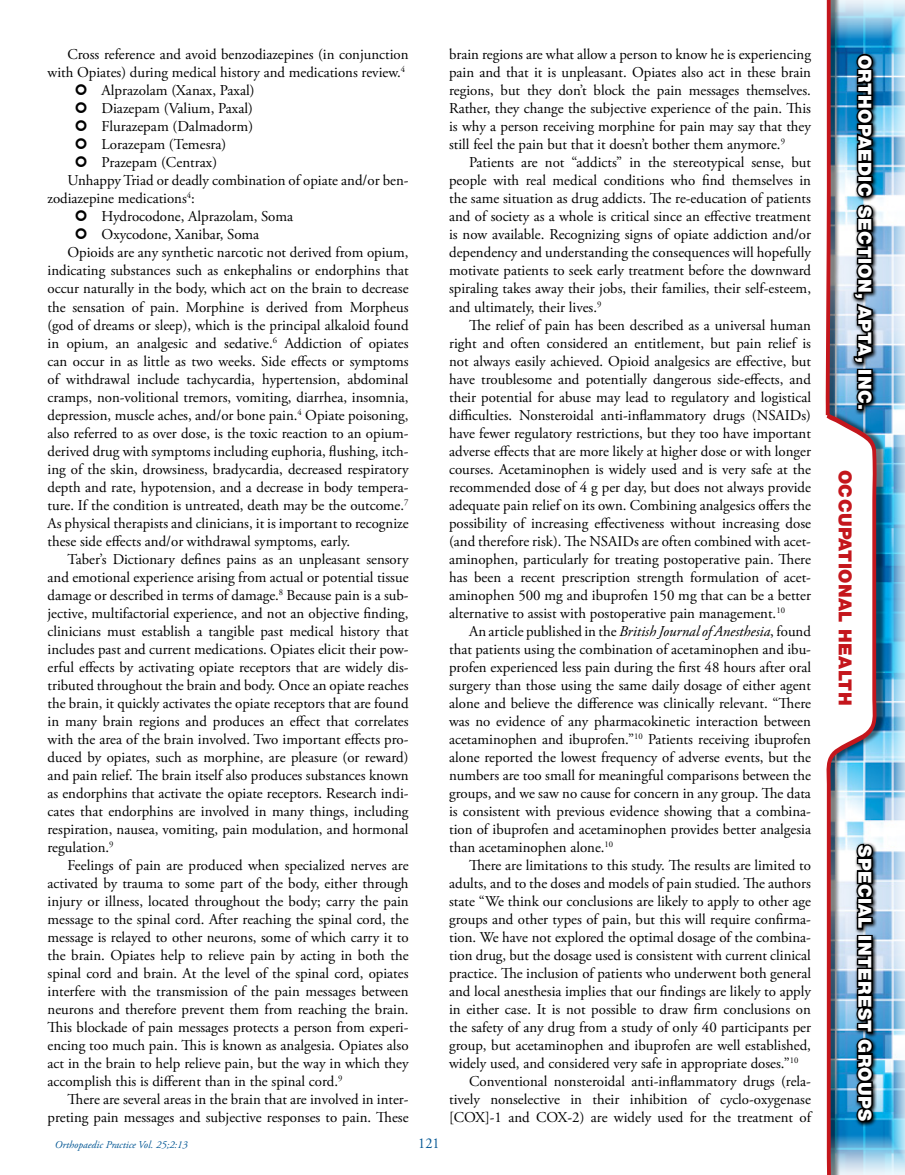
<style>
.page{position:relative;width:905px;height:1175px;background:#fff}
.page>*{position:absolute;margin:0;border:0;box-sizing:border-box;transform-origin:0 0}
.t1{font:900 18px "Helvetica Neue LT Pro";letter-spacing:.02em;color:#fff}
.t2{font:900 18px "Helvetica Neue LT Pro";letter-spacing:.02em;color:#c4161c}
.t3{font:18px "Helvetica Neue LT Pro";color:#fff}
.BodyCopy{font:15px/18px "Adobe Garamond Pro";color:#000;text-align:justify}
.BodyCopy_HangIndent{font:15px "Adobe Garamond Pro";color:#000}
.t4{font:15px "Adobe Garamond Pro";color:#005593;scale:.95 1}
.t5{font:italic 10.5px "Adobe Garamond Pro";color:#005593}
.s1{font-style:italic}
</style>
<div class="page">
<img style="left:886px;top:0;width:18px;height:1174px">
<div style="left:821px;top:0;width:65px;height:1174px;background:#000;opacity:.5"></div>
<img style="left:821px;top:0;width:55px;height:1174px">
<img style="left:850px;top:51px;width:27px;height:363px">
<img style="left:852px;top:52px;width:22px;height:312px">
<div style="left:856px;top:369px;width:16px;height:7px;border:3px solid #000"></div>
<svg style="left:855px;top:374px;width:19px;height:32px"></svg>
<div style="left:856px;top:403px;width:7px;height:7px;border:3px solid #000"></div>
<svg style="left:854px;top:841px;width:23px;height:285px"></svg>
<svg style="left:854px;top:842px;width:20px;height:89px"></svg>
<div style="left:856px;top:935px;width:16px;height:7px;border:3px solid #000"></div>
<svg style="left:855px;top:939px;width:19px;height:184px"></svg>
<p class="BodyCopy" style="left:48px;top:46px;width:362px;text-align:right">Cross reference and avoid benzodiazepines (in conjunction with Opiates) during medical history and medications review.<sup>4</sup></p>
<p class="BodyCopy_HangIndent" style="left:102px;top:82px;width:154px">Alprazolam (Xanax, Paxal)</p>
<p class="BodyCopy_HangIndent" style="left:102px;top:100px;width:153px">Diazepam (Valium, Paxal)</p>
<p class="BodyCopy_HangIndent" style="left:102px;top:118px;width:153px">Flurazepam (Dalmadorm)</p>
<p class="BodyCopy_HangIndent" style="left:102px;top:136px;width:126px">Lorazepam (Temesra)</p>
<p class="BodyCopy_HangIndent" style="left:102px;top:154px;width:117px">Prazepam (Centrax)</p>
<p class="BodyCopy" style="left:48px;top:172px;width:362px;text-indent:20px">Unhappy Triad or deadly combination of opiate and/or ben&shy;zodiazepine medications<sup>4</sup>:</p>
<p class="BodyCopy_HangIndent" style="left:102px;top:208px;width:193px">Hydrocodone, Alprazolam, Soma</p>
<p class="BodyCopy_HangIndent" style="left:102px;top:226px;width:159px">Oxycodone, Xanibar, Soma</p>
<p class="BodyCopy" style="left:48px;top:244px;width:362px;text-indent:20px">Opioids are any synthetic narcotic not derived from opium, indicating substances such as enkephalins or endorphins that occur naturally in the body, which act on the brain to decrease the sensation of pain. Morphine is derived from Morpheus (god of dreams or sleep), which is the principal alkaloid found in opium, an analgesic and sedative.<sup>6</sup> Addiction of opiates can occur in as little as two weeks. Side effects or symptoms of withdrawal include tachycardia, hypertension, abdominal cramps, non-volitional tremors, vomiting, diarrhea, insomnia, depression, muscle aches, and/or bone pain.<sup>4</sup> Opiate poisoning, also referred to as over dose, is the toxic reaction to an opium&shy;derived drug with symptoms including euphoria, flushing, itch&shy;ing of the skin, drowsiness, bradycardia, decreased respiratory depth and rate, hypotension, and a decrease in body tempera&shy;ture. If the condition is untreated, death may be the outcome.<sup>7<br></sup>As physical therapists and clinicians, it is important to recognize these side effects and/or withdrawal symptoms, early.</p>
<p class="BodyCopy" style="left:48px;top:550px;width:362px;text-indent:20px">Taber’s Dictionary defines pains as an unpleasant sensory and emotional experience arising from actual or potential tissue damage or described in terms of damage.<sup>8</sup> Because pain is a sub&shy;jective, multifactorial experience, and not an objective finding, clinicians must establish a tangible past medical history that includes past and current medications. Opiates elicit their pow&shy;erful effects by activating opiate receptors that are widely dis&shy;tributed throughout the brain and body. Once an opiate reaches the brain, it quickly activates the opiate receptors that are found in many brain regions and produces an effect that correlates with the area of the brain involved. Two important effects pro&shy;duced by opiates, such as morphine, are pleasure (or reward) and pain relief. The brain itself also produces substances known as endorphins that activate the opiate receptors. Research indi&shy;cates that endorphins are involved in many things, including respiration, nausea, vomiting, pain modulation, and hormonal regulation.<sup>9</sup></p>
<p class="BodyCopy" style="left:48px;top:856px;width:362px;text-indent:20px">Feelings of pain are produced when specialized nerves are activated by trauma to some part of the body, either through injury or illness, located throughout the body; carry the pain message to the spinal cord. After reaching the spinal cord, the message is relayed to other neurons, some of which carry it to the brain. Opiates help to relieve pain by acting in both the spinal cord and brain. At the level of the spinal cord, opiates interfere with the transmission of the pain messages between neurons and therefore prevent them from reaching the brain.<br>This blockade of pain messages protects a person from experi&shy;encing too much pain. This is known as analgesia. Opiates also act in the brain to help relieve pain, but the way in which they accomplish this is different than in the spinal cord.<sup>9</sup></p>
<p class="BodyCopy" style="left:48px;top:1090px;width:362px;text-align:right">There are several areas in the brain that are involved in inter&shy;preting pain messages and subjective responses to pain. These</p>
<p class="t5" style="left:55px;top:1138px;width:134px">Orthopaedic Practice Vol. 25;2:13</p>
<p class="t4" style="left:418px;top:1134px;width:24px">121</p>
<p class="BodyCopy" style="left:449px;top:46px;width:363px">brain regions are what allow a person to know he is experiencing pain and that it is unpleasant. Opiates also act in these brain regions, but they don’t block the pain messages themselves.<br>Rather, they change the subjective experience of the pain. This is why a person receiving morphine for pain may say that they still feel the pain but that it doesn’t bother them anymore.<sup>9</sup></p>
<p class="BodyCopy" style="left:449px;top:154px;width:363px;text-indent:20px">Patients are not “addicts” in the stereotypical sense, but people with real medical conditions who find themselves in the same situation as drug addicts. The re-education of patients and of society as a whole is critical since an effective treatment is now available. Recognizing signs of opiate addiction and/or dependency and understanding the consequences will hopefully motivate patients to seek early treatment before the downward spiraling takes away their jobs, their families, their self-esteem, and ultimately, their lives.<sup>9</sup></p>
<p class="BodyCopy" style="left:449px;top:316px;width:363px;text-indent:20px">The relief of pain has been described as a universal human right and often considered an entitlement, but pain relief is not always easily achieved. Opioid analgesics are effective, but have troublesome and potentially dangerous side-effects, and their potential for abuse may lead to regulatory and logistical difficulties. Nonsteroidal anti-inflammatory drugs (NSAIDs) have fewer regulatory restrictions, but they too have important adverse effects that are more likely at higher dose or with longer courses. Acetaminophen is widely used and is very safe at the recommended dose of 4 g per day, but does not always provide adequate pain relief on its own. Combining analgesics offers the possibility of increasing effectiveness without increasing dose (and therefore risk). The NSAIDs are often combined with acet&shy;aminophen, particularly for treating postoperative pain. There has been a recent prescription strength formulation of acet&shy;aminophen 500 mg and ibuprofen 150 mg that can be a better alternative to assist with postoperative pain management.<sup>10</sup></p>
<p class="BodyCopy" style="left:449px;top:622px;width:363px;text-indent:20px">An article published in the <span class="s1">British Journal of Anesthesia</span>, found that patients using the combination of acetaminophen and ibu&shy;profen experienced less pain during the first 48 hours after oral surgery than those using the same daily dosage of either agent alone and believe the difference was clinically relevant. “There was no evidence of any pharmacokinetic interaction between acetaminophen and ibuprofen.”<sup>10</sup> Patients receiving ibuprofen alone reported the lowest frequency of adverse events, but the numbers are too small for meaningful comparisons between the groups, and we saw no cause for concern in any group. The data is consistent with previous evidence showing that a combina&shy;tion of ibuprofen and acetaminophen provides better analgesia than acetaminophen alone.<sup>10</sup></p>
<p class="BodyCopy" style="left:449px;top:856px;width:363px;text-indent:20px">There are limitations to this study. The results are limited to adults, and to the doses and models of pain studied. The authors state “We think our conclusions are likely to apply to other age groups and other types of pain, but this will require confirma&shy;tion. We have not explored the optimal dosage of the combina&shy;tion drug, but the dosage used is consistent with current clinical practice. The inclusion of patients who underwent both general and local anesthesia implies that our findings are likely to apply in either case. It is not possible to draw firm conclusions on the safety of any drug from a study of only 40 participants per group, but acetaminophen and ibuprofen are well established, widely used, and considered very safe in appropriate doses.”<sup>10</sup></p>
<p class="BodyCopy" style="left:449px;top:1072px;width:363px;text-indent:20px">Conventional nonsteroidal anti-inflammatory drugs (rela&shy;tively nonselective in their inhibition of cyclo-oxygenase [COX]-1 and COX-2) are widely used for the treatment of</p>
<p class="t1" style="left:875px;top:55px;width:356px;rotate:90deg">ORTHOPAEDIC SECTION, APTA, INC.</p>
<p class="t2" style="left:856px;top:470px;width:237px;rotate:90deg">OCCUPATIONAL HEALTH</p>
<p class="t3" style="left:876px;top:813px;width:210px;rotate:90deg">OCCUPAT ONAL H ALTH</p>
<p class="t1" style="left:875px;top:845px;width:277px;rotate:90deg">SPECIAL INTEREST GROUPS</p>
</div>
